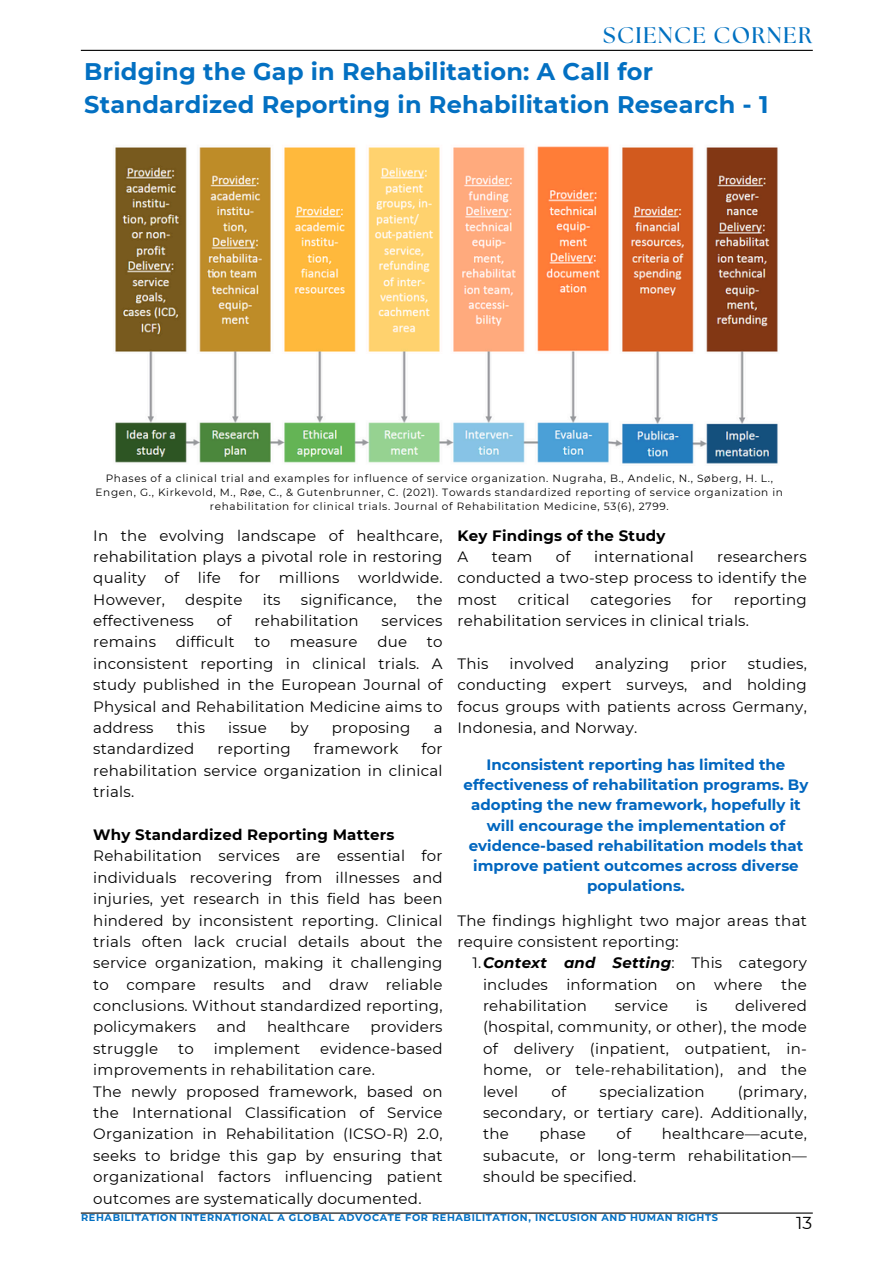
<style>
.page{position:relative;width:894px;height:1264px;background:#fff}
.page>*{position:absolute;margin:0;border:0;box-sizing:border-box;transform-origin:0 0}
.t1{font:700 24px/32.7px "Montserrat";letter-spacing:.01em;color:#0370c2}
.t2{font:700 22.5px "The Seasons";letter-spacing:.065em;color:#0171c1}
.t3{font:17.25px "Montserrat";color:#000}
.t4{font:15px/21.3px "Montserrat";letter-spacing:.015em;color:#000;text-align:justify}
.t5{font:700 15px/20.2px "Montserrat";color:#0066bf;text-align:center}
.t6{font:700 15px "Montserrat";letter-spacing:.015em;color:#000}
.t7{font:10.5px/14px "Montserrat";letter-spacing:.065em;color:#000;text-align:center}
.t8{font:700 9.75px "Montserrat";letter-spacing:.065em;color:#0370c2}
.s1{font-weight:700;font-style:italic}
</style>
<div class="page">
<hr style="left:81px;top:50px;width:731px;height:1px;background:#000">
<hr style="left:81px;top:1212px;width:731px;height:1px;background:#000">
<img style="left:115px;top:146px;width:663px;height:318px">
<p class="t2" style="left:603px;top:25px;width:210px">SCIENCE CORNER</p>
<p class="t1" style="left:84px;top:55px;width:685px">Bridging the Gap in Rehabilitation: A Call for<br>Standardized Reporting in Rehabilitation Research - 1</p>
<h3 class="t7" style="left:95px;top:471px;width:688px">Phases of a clinical trial and examples for influence of service organization. Nugraha, B., Andelic, N., Søberg, H. L.,<br>Engen, G., Kirkevold, M., Røe, C., &amp; Gutenbrunner, C. (2021). Towards standardized reporting of service organization in rehabilitation for clinical trials. Journal of Rehabilitation Medicine, 53(6), 2799.</h3>
<h1 class="t4" style="left:93px;top:524px;width:351px">In the evolving landscape of healthcare, rehabilitation plays a pivotal role in restoring quality of life for millions worldwide.<br>However,</h1>
<h1 class="t4" style="left:185px;top:588px;width:59px">despite</h1>
<h1 class="t4" style="left:263px;top:588px;width:19px">its</h1>
<h1 class="t4" style="left:301px;top:588px;width:97px">significance,</h1>
<h1 class="t4" style="left:416px;top:588px;width:27px">the</h1>
<h1 class="t4" style="left:93px;top:610px;width:102px">effectiveness</h1>
<h1 class="t4" style="left:217px;top:610px;width:16px">of</h1>
<h1 class="t4" style="left:254px;top:610px;width:105px">rehabilitation</h1>
<h1 class="t4" style="left:381px;top:610px;width:62px">services</h1>
<h1 class="t4" style="left:93px;top:631px;width:64px">remains</h1>
<h1 class="t4" style="left:176px;top:631px;width:60px">difficult</h1>
<h1 class="t4" style="left:254px;top:631px;width:17px">to</h1>
<h1 class="t4" style="left:290px;top:631px;width:69px">measure</h1>
<h1 class="t4" style="left:377px;top:631px;width:31px">due</h1>
<h1 class="t4" style="left:93px;top:631px;width:351px;text-indent:333px">to inconsistent reporting in clinical trials. A study published in the European Journal of Physical and Rehabilitation Medicine aims to address</h1>
<h1 class="t4" style="left:177px;top:717px;width:30px">this</h1>
<h1 class="t4" style="left:228px;top:717px;width:40px">issue</h1>
<h1 class="t4" style="left:290px;top:717px;width:20px">by</h1>
<h1 class="t4" style="left:332px;top:717px;width:80px">proposing</h1>
<h1 class="t4" style="left:433px;top:717px;width:10px">a</h1>
<h1 class="t4" style="left:93px;top:738px;width:103px">standardized</h1>
<h1 class="t4" style="left:217px;top:738px;width:75px">reporting</h1>
<h1 class="t4" style="left:314px;top:738px;width:86px">framework</h1>
<h1 class="t4" style="left:93px;top:738px;width:351px;text-indent:328px">for rehabilitation service organization in clinical trials.</h1>
<p class="t6" style="left:93px;top:825px;width:303px">Why Standardized Reporting Matters</p>
<h2 class="t4" style="left:93px;top:845px;width:351px">Rehabilitation services are essential for individuals recovering from illnesses and injuries, yet research in this field has been hindered by inconsistent reporting. Clinical trials often lack crucial details about the service organization, making it challenging to compare results and draw reliable conclusions. Without standardized reporting, policymakers</h2>
<h2 class="t4" style="left:217px;top:1016px;width:31px">and</h2>
<h2 class="t4" style="left:267px;top:1016px;width:84px">healthcare</h2>
<h2 class="t4" style="left:370px;top:1016px;width:74px">providers</h2>
<h2 class="t4" style="left:93px;top:1037px;width:351px;text-indent:227px">evidence-based improvements in rehabilitation care.</h2>
<p class="t4" style="left:93px;top:1080px;width:351px">The newly proposed framework, based on the International Classification of Service Organization in Rehabilitation (ICSO-R) 2.0, seeks to bridge this gap by ensuring that organizational factors influencing patient outcomes are systematically documented.</p>
<h2 class="t4" style="left:93px;top:1037px;width:66px">struggle</h2>
<h2 class="t4" style="left:178px;top:1037px;width:17px">to</h2>
<h2 class="t4" style="left:214px;top:1037px;width:88px">implement</h2>
<p class="t6" style="left:457px;top:526px;width:209px">Key Findings of the Study</p>
<p class="t4" style="left:457px;top:546px;width:12px">A</p>
<p class="t4" style="left:491px;top:546px;width:42px">team</p>
<p class="t4" style="left:555px;top:546px;width:16px">of</p>
<p class="t4" style="left:594px;top:546px;width:101px">international</p>
<p class="t4" style="left:457px;top:546px;width:351px;text-indent:259px">researchers conducted a two-step process to identify the most</p>
<p class="t4" style="left:517px;top:588px;width:53px">critical</p>
<p class="t4" style="left:590px;top:588px;width:82px">categories</p>
<p class="t4" style="left:691px;top:588px;width:22px">for</p>
<p class="t4" style="left:457px;top:588px;width:351px;text-indent:276px">reporting rehabilitation services in clinical trials.</p>
<p class="t4" style="left:457px;top:653px;width:32px">This</p>
<p class="t4" style="left:509px;top:653px;width:66px">involved</p>
<p class="t4" style="left:595px;top:653px;width:75px">analyzing</p>
<p class="t4" style="left:690px;top:653px;width:38px">prior</p>
<p class="t4" style="left:457px;top:653px;width:351px;text-indent:290px">studies, conducting expert surveys, and holding focus groups with patients across Germany, Indonesia, and Norway.</p>
<p class="t5" style="left:463px;top:754px;width:346px">Inconsistent reporting has limited the effectiveness of rehabilitation programs. By adopting the new framework, hopefully it will encourage the implementation of evidence-based rehabilitation models that improve patient outcomes across diverse populations.</p>
<p class="t4" style="left:457px;top:909px;width:351px">The findings highlight two major areas that require consistent reporting:</p>
<p class="t4" style="left:483px;top:952px;width:325px;text-indent:-11px">1.<span class="s1">Context and Setting</span>: This category includes information on where the rehabilitation</p>
<p class="t4" style="left:483px;top:995px;width:325px;text-indent:252px">delivered (hospital, community, or other), the mode of delivery (inpatient, outpatient, in&shy;home, or tele-rehabilitation), and the level</p>
<p class="t4" style="left:614px;top:995px;width:55px">service</p>
<p class="t4" style="left:695px;top:995px;width:13px">is</p>
<p class="t4" style="left:551px;top:1080px;width:16px">of</p>
<p class="t4" style="left:599px;top:1080px;width:107px">specialization</p>
<p class="t4" style="left:483px;top:1080px;width:325px;text-indent:255px">(primary, secondary, or tertiary care). Additionally, the</p>
<p class="t4" style="left:539px;top:1123px;width:48px">phase</p>
<p class="t4" style="left:616px;top:1123px;width:16px">of</p>
<p class="t4" style="left:483px;top:1123px;width:325px;text-indent:179px">healthcare—acute, subacute, or long-term rehabilitation— should be specified.</p>
<p class="t8" style="left:81px;top:1211px;width:638px">REHABILITATION INTERNATIONAL A GLOBAL ADVOCATE FOR REHABILITATION, INCLUSION AND HUMAN RIGHTS</p>
<p class="t3" style="left:796px;top:1212px;width:17px">13</p>
</div>
